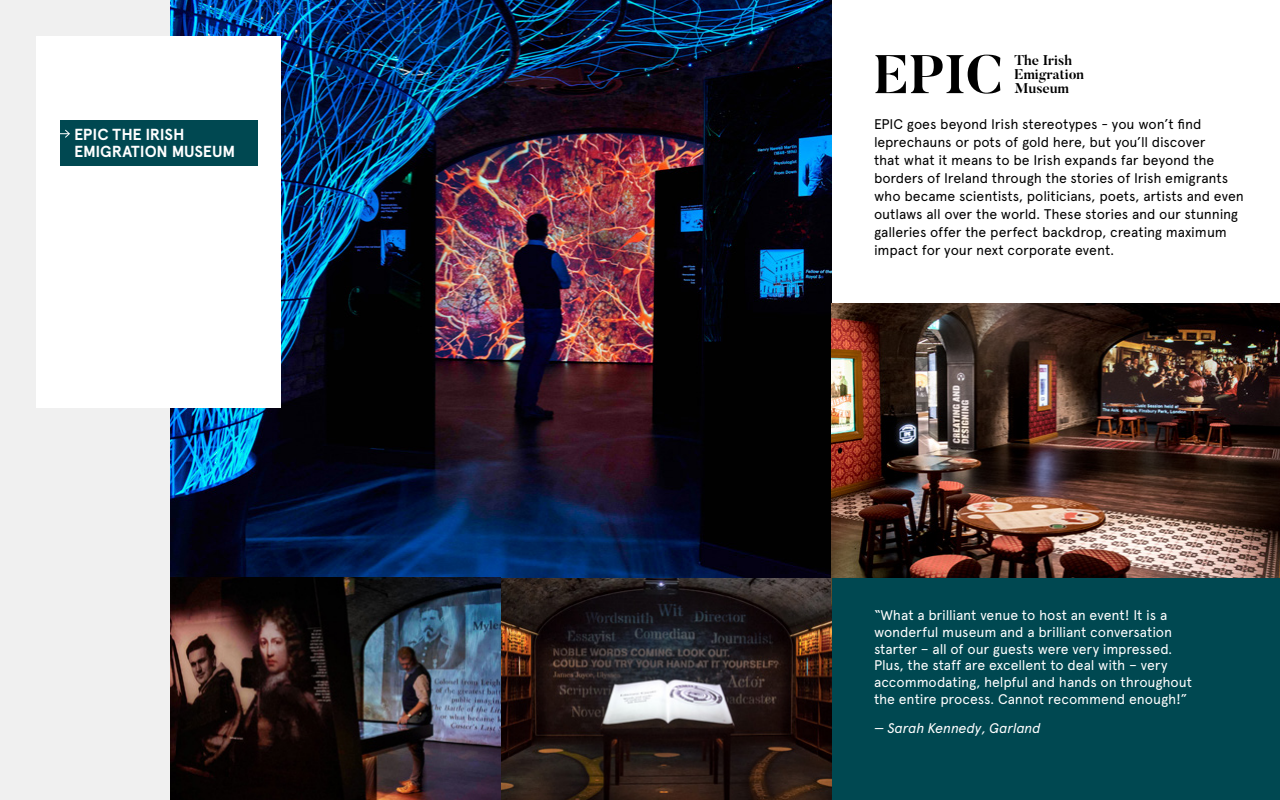
<style>
.page{position:relative;width:1280px;height:800px;background:#fff}
.page>*{position:absolute;margin:0;border:0;box-sizing:border-box;transform-origin:0 0}
.t1{font:700 54px "Butler";color:#000}
.t2{font:700 16px/17px "Apercu";letter-spacing:-.01em;color:#fff}
.t3{font:14px/18px "Apercu";letter-spacing:-.01em;color:#000}
.t4{font:14px/16.8px "Apercu";letter-spacing:-.01em;color:#fff}
.t5{font:700 14px/14px "Butler";color:#000}
.t6{font:italic 14px "Apercu";letter-spacing:-.015em;color:#fff}
</style>
<div class="page">
<img style="left:170px;top:0;width:662px;height:800px">
<img style="left:832px;top:303px;width:448px;height:275px">
<div style="left:0;top:0;width:170px;height:800px;background:#f0f0f0"></div>
<div style="left:36px;top:36px;width:245px;height:372px;background:#fff"></div>
<div style="left:60px;top:120px;width:197px;height:46px;background:#004851"></div>
<svg style="left:60px;top:129px;width:10px;height:9px"></svg>
<div style="left:832px;top:578px;width:448px;height:222px;background:#004851"></div>
<p class="t2" style="left:74px;top:126px;width:163px">EPIC THE IRISH<br>EMIGRATION MUSEUM</p>
<h1 class="t1" style="left:874px;top:40px;width:130px">EPIC</h1>
<p class="t5" style="left:1015px;top:53px;width:71px">The Irish<br>Emigration<br>Museum</p>
<p class="t3" style="left:874px;top:115px;width:372px">EPIC goes beyond Irish stereotypes - you won’t find leprechauns or pots of gold here, but you’ll discover<br>that what it means to be Irish expands far beyond the borders of Ireland through the stories of Irish emigrants who became scientists, politicians, poets, artists and even outlaws all over the world. These stories and our stunning galleries offer the perfect backdrop, creating maximum impact for your next corporate event.</p>
<p class="t4" style="left:874px;top:607px;width:320px">“What a brilliant venue to host an event! It is a wonderful museum and a brilliant conversation starter – all of our guests were very impressed.<br>Plus, the staff are excellent to deal with – very accommodating, helpful and hands on throughout the entire process. Cannot recommend enough!”</p>
<p class="t6" style="left:874px;top:717px;width:169px">— Sarah Kennedy, Garland</p>
</div>
